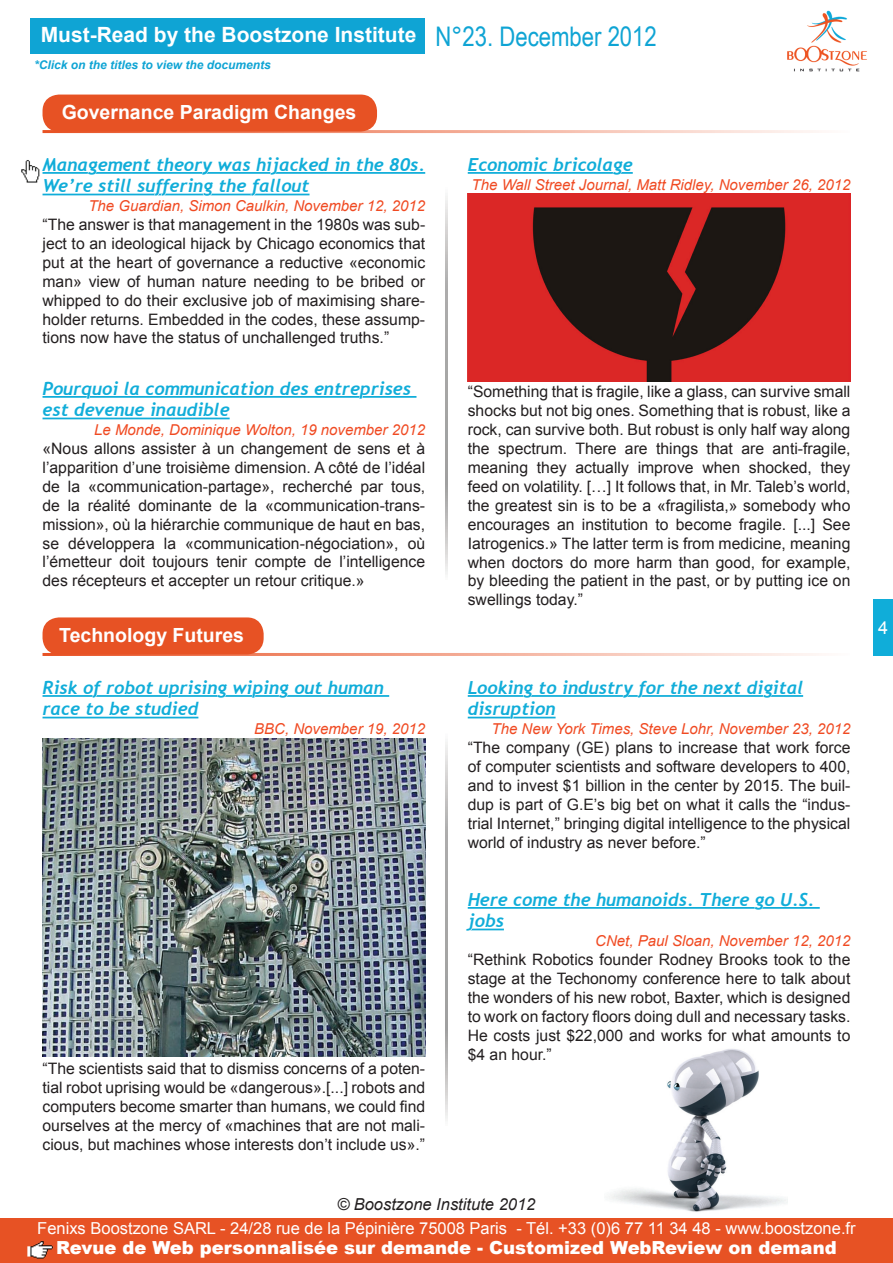
<style>
.page{position:relative;width:893px;height:1263px;background:#fff}
.page>*{position:absolute;margin:0;border:0;box-sizing:border-box;transform-origin:0 0}
.t1{font:700 21px "Arial";color:#fff}
.t2{font:700 19.5px "Arial";color:#fff}
.t3{font:italic 700 18px/21.6px "Trebuchet";color:#10add9}
.t4{font:900 18px "Arial";color:#fff}
.t5{font:18px "Arial";color:#fff}
.t6{font:16.5px "Arial";color:#fff}
.t7{font:italic 16.5px "Arial";color:#231f20}
.t8{font:15.75px/18.9px "Arial";color:#231f20;text-align:justify}
.t9{font:italic 15px "Arial";color:#f04a22}
.t10{font:italic 700 12px "Arial";color:#0fa4d4}
.s1{font-family:"Arial Narrow";font-weight:400;font-size:27px;color:#0fa4d4}
</style>
<div class="page">
<div style="left:873px;top:600px;width:20px;height:56px;background:#10add9"></div>
<div style="left:0;top:1218px;width:893px;height:44px;background:#e75224"></div>
<img style="left:28px;top:1241px;width:25px;height:18px">
<img style="left:787px;top:11px;width:80px;height:61px">
<hr style="left:43px;top:130px;width:807px;height:3px;background:#e85224">
<div style="left:43px;top:95px;width:334px;height:37px;background:#e75224;border-radius:16px"></div>
<img style="left:21px;top:160px;width:19px;height:23px">
<hr style="left:43px;top:653px;width:807px;height:3px;background:#e85224">
<div style="left:43px;top:617px;width:221px;height:37px;background:#e75224;border-radius:16px"></div>
<svg style="left:445px;top:196px;width:3px;height:379px"></svg>
<svg style="left:445px;top:742px;width:3px;height:379px"></svg>
<div style="left:31px;top:18px;width:394px;height:35px;background:#0fa4d4"></div>
<hr style="left:43px;top:172px;width:382px;height:2px;background:#10add9">
<svg style="left:42px;top:172px;width:308px;height:24px"></svg>
<hr style="left:43px;top:396px;width:373px;height:2px;background:#10add9">
<hr style="left:43px;top:418px;width:187px;height:1px;background:#10add9">
<svg style="left:280px;top:396px;width:132px;height:2px"></svg>
<svg style="left:42px;top:396px;width:232px;height:2px"></svg>
<svg style="left:467px;top:172px;width:166px;height:2px"></svg>
<img style="left:468px;top:194px;width:382px;height:187px">
<hr style="left:43px;top:695px;width:346px;height:2px;background:#10add9">
<hr style="left:43px;top:717px;width:155px;height:1px;background:#10add9">
<svg style="left:42px;top:695px;width:342px;height:2px"></svg>
<img style="left:43px;top:738px;width:382px;height:319px">
<hr style="left:468px;top:695px;width:335px;height:2px;background:#10add9">
<svg style="left:563px;top:695px;width:240px;height:2px"></svg>
<svg style="left:467px;top:695px;width:90px;height:24px"></svg>
<hr style="left:468px;top:907px;width:352px;height:2px;background:#10add9">
<svg style="left:700px;top:907px;width:113px;height:2px"></svg>
<svg style="left:467px;top:928px;width:37px;height:3px"></svg>
<img style="left:609px;top:1049px;width:178px;height:163px">
<h1 class="t1" style="left:41px;top:20px;width:618px">Must-Read by the Boostzone Institute <span class="s1">N°23. December 2012</span></h1>
<p class="t10" style="left:34px;top:57px;width:238px">*Click on the titles to view the documents</p>
<p class="t2" style="left:62px;top:99px;width:296px">Governance Paradigm Changes</p>
<p class="t3" style="left:43px;top:154px;width:384px">Management theory was hijacked in the 80s.<br>We’re still suffering the fallout</p>
<p class="t9" style="left:88px;top:196px;width:338px">The Guardian, Simon Caulkin, November 12, 2012</p>
<p class="t8" style="left:43px;top:215px;width:384px">“The answer is that management in the 1980s was sub&shy;ject to an ideological hijack by Chicago economics that put at the heart of governance a reductive «economic man» view of human nature needing to be bribed or whipped to do their exclusive job of maximising share&shy;holder returns. Embedded in the codes, these assump&shy;tions now have the status of unchallenged truths.”</p>
<p class="t3" style="left:43px;top:378px;width:370px">Pourquoi la communication des entreprises est devenue inaudible</p>
<p class="t9" style="left:94px;top:420px;width:332px">Le Monde, Dominique Wolton, 19 november 2012</p>
<p class="t8" style="left:43px;top:439px;width:384px">«Nous allons assister à un changement de sens et à l’apparition d’une troisième dimension. A côté de l’idéal de la «communication-partage», recherché par tous, de la réalité dominante de la «communication-trans&shy;mission», où la hiérarchie communique de haut en bas, se développera la «communication-négociation», où l’émetteur doit toujours tenir compte de l’intelligence des récepteurs et accepter un retour critique.»</p>
<p class="t2" style="left:59px;top:622px;width:186px">Technology Futures</p>
<p class="t3" style="left:43px;top:677px;width:343px">Risk of robot uprising wiping out human race to be studied</p>
<p class="t9" style="left:254px;top:719px;width:172px">BBC, November 19, 2012</p>
<p class="t8" style="left:43px;top:1059px;width:384px">“The scientists said that to dismiss concerns of a poten&shy;tial robot uprising would be «dangerous».[...] robots and computers become smarter than humans, we could find ourselves at the mercy of «machines that are not mali&shy;cious, but machines whose interests don’t include us».”</p>
<p class="t3" style="left:468px;top:154px;width:167px">Economic bricolage</p>
<p class="t9" style="left:472px;top:175px;width:380px">The Wall Street Journal, Matt Ridley, November 26, 2012</p>
<p class="t8" style="left:468px;top:383px;width:384px">“Something that is fragile, like a glass, can survive small shocks but not big ones. Something that is robust, like a rock, can survive both. But robust is only half way along the spectrum. There are things that are anti-fragile, meaning they actually improve when shocked, they feed on volatility. […] It follows that, in Mr. Taleb’s world, the greatest sin is to be a «fragilista,» somebody who encourages an institution to become fragile. [...] See Iatrogenics.» The latter term is from medicine, meaning when doctors do more harm than good, for example, by bleeding the patient in the past, or by putting ice on swellings today.”</p>
<p class="t3" style="left:468px;top:677px;width:337px">Looking to industry for the next digital disruption</p>
<p class="t9" style="left:491px;top:719px;width:360px">The New York Times, Steve Lohr, November 23, 2012</p>
<p class="t8" style="left:468px;top:738px;width:384px">“The company (GE) plans to increase that work force of computer scientists and software developers to 400, and to invest $1 billion in the center by 2015. The buil&shy;dup is part of G.E’s big bet on what it calls the “indus&shy;trial Internet,” bringing digital intelligence to the physical world of industry as never before.”</p>
<p class="t3" style="left:468px;top:889px;width:348px">Here come the humanoids. There go U.S. jobs</p>
<p class="t9" style="left:595px;top:931px;width:257px">CNet, Paul Sloan, November 12, 2012</p>
<p class="t8" style="left:468px;top:950px;width:384px">“Rethink Robotics founder Rodney Brooks took to the stage at the Techonomy conference here to talk about the wonders of his new robot, Baxter, which is designed to work on factory floors doing dull and necessary tasks.<br>He costs just $22,000 and works for what amounts to $4 an hour.”</p>
<p class="t7" style="left:337px;top:1194px;width:200px">© Boostzone Institute 2012</p>
<p class="t6" style="left:37px;top:1217px;width:820px">Fenixs Boostzone SARL - 24/28 rue de la Pépinière 75008 Paris - Tél. +33 (0)6 77 11 34 48 - www.boostzone.fr</p>
<p class="t4" style="left:56px;top:1234px;width:782px">Revue de Web personnalisée sur demande - Customized WebReview on demand</p>
<p class="t5" style="left:878px;top:616px;width:12px">4</p>
</div>
